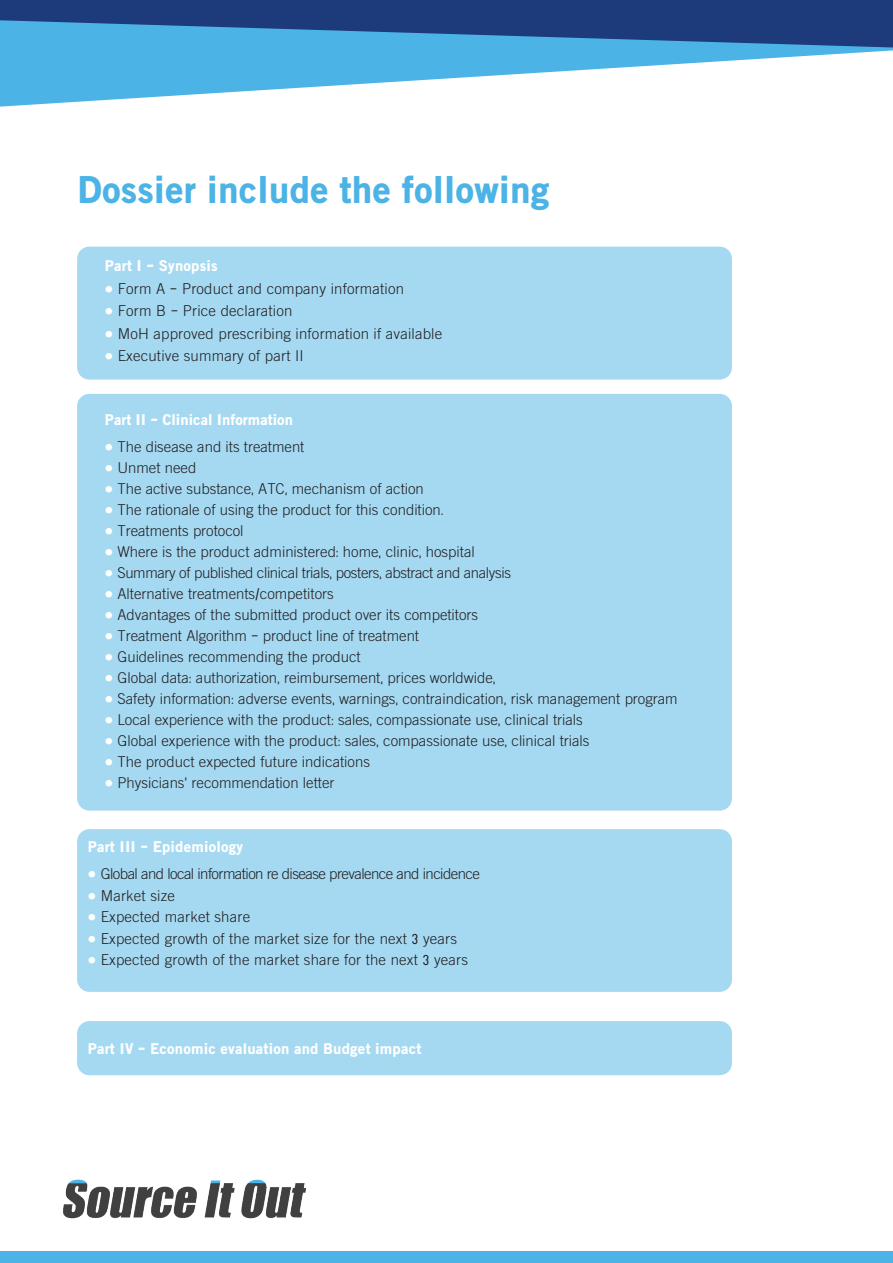
<style>
.page{position:relative;width:893px;height:1263px;background:#fff}
.page>*{position:absolute;margin:0;border:0;box-sizing:border-box;transform-origin:0 0}
.t1{font:700 45px "Aduma FOT";color:#4bb3e5}
.t2{font:300 18px "Aduma FOT";color:#231f20}
.t3{font:700 18px "Aduma FOT";letter-spacing:.01em;color:#fff}
.t4{font:300 18px "Aduma FOT";letter-spacing:-.02em;color:#231f20}
.t5{font:300 18px "Aduma FOT";letter-spacing:-.03em;color:#231f20}
.s1{font-weight:700;color:#fff}
</style>
<div class="page">
<img style="left:63px;top:1179px;width:244px;height:40px">
<div style="left:0;top:1251px;width:893px;height:12px;background:#4bb3e5"></div>
<svg style="left:0;top:47px;width:893px;height:60px;fill:#4bb3e5"></svg>
<svg style="left:0;top:0;width:893px;height:47px;background:#295b97"></svg>
<div style="left:77px;top:247px;width:655px;height:133px;background:#a5d9f2;border-radius:12px"></div>
<div style="left:77px;top:394px;width:655px;height:416px;background:#a5d9f2;border-radius:12px"></div>
<div style="left:77px;top:829px;width:655px;height:163px;background:#a5d9f2;border-radius:12px"></div>
<div style="left:77px;top:1021px;width:655px;height:54px;background:#a5d9f2;border-radius:12px"></div>
<p class="t1" style="left:77px;top:166px;width:474px">Dossier include the following</p>
<p class="t3" style="left:105px;top:257px;width:114px">Part I – Synopsis</p>
<p class="t2" style="left:105px;top:280px;width:301px"><span class="s1">•</span> Form A – Product and company information</p>
<p class="t2" style="left:105px;top:302px;width:189px"><span class="s1">•</span> Form B – Price declaration</p>
<p class="t2" style="left:105px;top:325px;width:339px"><span class="s1">•</span> MoH approved prescribing information if available</p>
<p class="t2" style="left:105px;top:347px;width:200px"><span class="s1">•</span> Executive summary of part II</p>
<p class="t3" style="left:105px;top:410px;width:190px">Part -II Clinical Information</p>
<p class="t2" style="left:105px;top:437px;width:201px"><span class="s1">•</span> The disease and its treatment</p>
<p class="t2" style="left:105px;top:458px;width:93px"><span class="s1">•</span> Unmet need</p>
<p class="t2" style="left:105px;top:479px;width:321px"><span class="s1">•</span> The active substance, ATC, mechanism of action</p>
<p class="t2" style="left:105px;top:500px;width:340px"><span class="s1">•</span> The rationale of using the product for this condition.</p>
<p class="t2" style="left:105px;top:521px;width:140px"><span class="s1">•</span> Treatments protocol</p>
<p class="t2" style="left:105px;top:542px;width:371px"><span class="s1">•</span> Where is the product administered: home, clinic, hospital</p>
<p class="t4" style="left:105px;top:563px;width:408px"><span class="s1">•</span> Summary of published clinical trials, posters, abstract and analysis</p>
<p class="t2" style="left:105px;top:584px;width:230px"><span class="s1">•</span> Alternative treatments/competitors</p>
<p class="t2" style="left:105px;top:605px;width:375px"><span class="s1">•</span> Advantages of the submitted product over its competitors</p>
<p class="t2" style="left:105px;top:626px;width:316px"><span class="s1">•</span> Treatment Algorithm – product line of treatment</p>
<p class="t2" style="left:105px;top:647px;width:257px"><span class="s1">•</span> Guidelines recommending the product</p>
<p class="t2" style="left:105px;top:668px;width:392px"><span class="s1">•</span> Global data: authorization, reimbursement, prices worldwide,</p>
<p class="t2" style="left:105px;top:689px;width:574px"><span class="s1">•</span> Safety information: adverse events, warnings, contraindication, risk management program</p>
<p class="t2" style="left:105px;top:710px;width:480px"><span class="s1">•</span> Local experience with the product: sales, compassionate use, clinical trials</p>
<p class="t2" style="left:105px;top:731px;width:486px"><span class="s1">•</span> Global experience with the product: sales, compassionate use, clinical trials</p>
<p class="t2" style="left:105px;top:752px;width:267px"><span class="s1">•</span> The product expected future indications</p>
<p class="t2" style="left:105px;top:773px;width:231px"><span class="s1">•</span> Physicians' recommendation letter</p>
<p class="t3" style="left:88px;top:838px;width:157px">Part III – Epidemiology</p>
<p class="t5" style="left:88px;top:865px;width:394px"><span class="s1">•</span> Global and local information re disease prevalence and incidence</p>
<p class="t2" style="left:88px;top:887px;width:89px"><span class="s1">•</span> Market size</p>
<p class="t2" style="left:88px;top:908px;width:164px"><span class="s1">•</span> Expected market share</p>
<p class="t2" style="left:88px;top:929px;width:371px"><span class="s1">•</span> Expected growth of the market size for the next 3 years</p>
<p class="t2" style="left:88px;top:951px;width:382px"><span class="s1">•</span> Expected growth of the market share for the next 3 years</p>
<p class="t3" style="left:88px;top:1040px;width:335px">Part IV - Economic evaluation and Budget impact</p>
</div>
